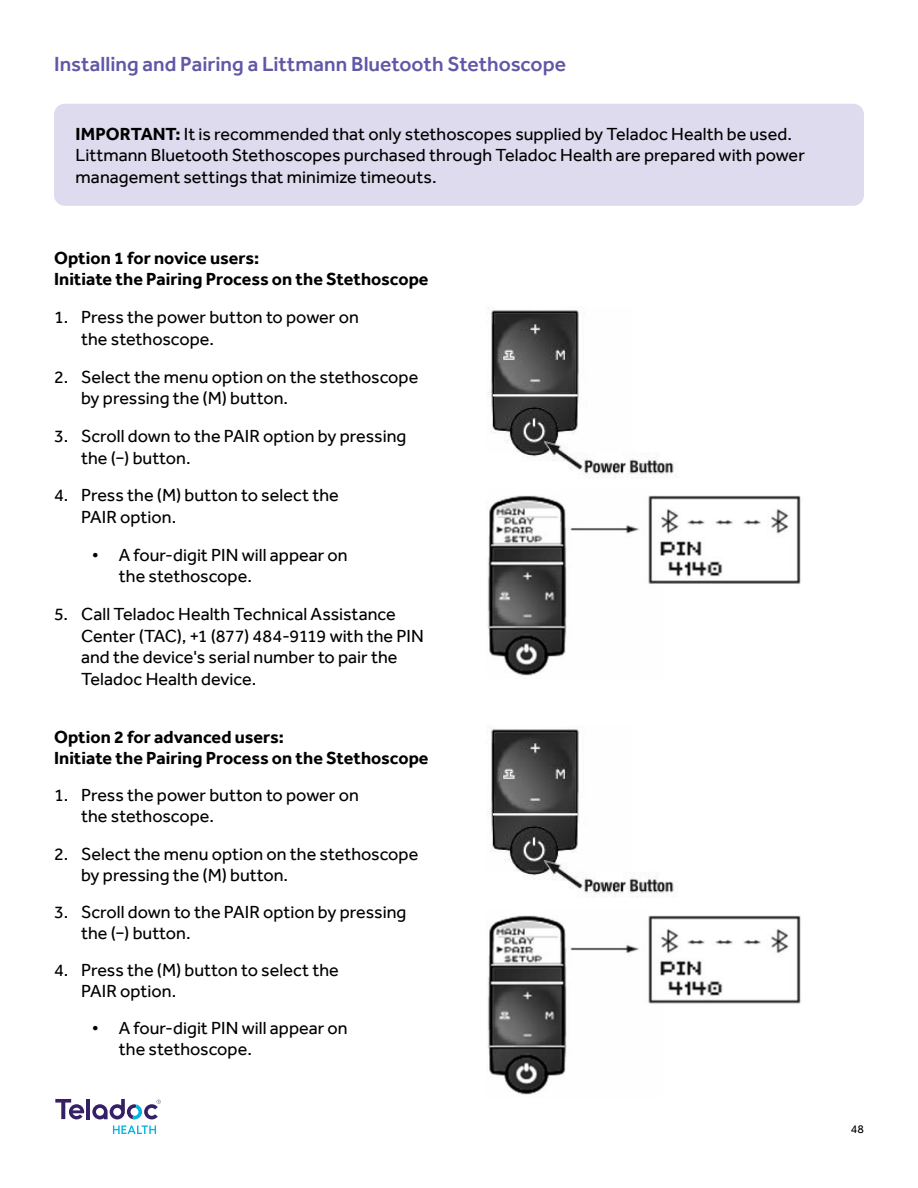
<style>
.page{position:relative;width:918px;height:1188px;background:#fff}
.page>*{position:absolute;margin:0;border:0;box-sizing:border-box;transform-origin:0 0}
.t1{font:500 21px "Effra";color:#6057a6}
.t2{font:18px/21.6px "Effra";color:#000}
.t3{font:700 18px/21.6px "Effra";color:#000}
.t4{font:12px "Effra";color:#000}
.s1{font-weight:700}
</style>
<div class="page">
<svg style="left:113px;top:1125px;width:43px;height:9px"></svg>
<hr style="left:86px;top:1099px;width:4px;height:20px;background:#351f65">
<svg style="left:55px;top:1099px;width:29px;height:20px"></svg>
<svg style="left:92px;top:1099px;width:69px;height:20px"></svg>
<div style="left:54px;top:104px;width:810px;height:102px;background:#dedbee;border-radius:11px"></div>
<img style="left:486px;top:306px;width:188px;height:172px">
<img style="left:487px;top:495px;width:314px;height:181px">
<img style="left:488px;top:726px;width:186px;height:172px">
<img style="left:487px;top:915px;width:314px;height:180px">
<p class="t1" style="left:54px;top:51px;width:514px">Installing and Pairing a Littmann Bluetooth Stethoscope</p>
<p class="t2" style="left:76px;top:123px;width:731px"><span class="s1">IMPORTANT:</span> It is recommended that only stethoscopes supplied by Teladoc Health be used.<br>Littmann Bluetooth Stethoscopes purchased through Teladoc Health are prepared with power management settings that minimize timeouts.</p>
<p class="t3" style="left:54px;top:247px;width:376px">Option 1 for novice users:<br>Initiate the Pairing Process on the Stethoscope</p>
<p class="t2" style="left:81px;top:306px;width:279px;text-indent:-27px">1. Press the power button to power on the stethoscope.</p>
<p class="t2" style="left:81px;top:366px;width:339px;text-indent:-27px">2. Select the menu option on the stethoscope by pressing the (M) button.</p>
<p class="t2" style="left:81px;top:425px;width:327px;text-indent:-27px">3. Scroll down to the PAIR option by pressing the (−) button.</p>
<p class="t2" style="left:81px;top:484px;width:259px;text-indent:-27px">4. Press the (M) button to select the<br>PAIR option.</p>
<p class="t2" style="left:119px;top:544px;width:230px;text-indent:-27px">• A four-digit PIN will appear on the stethoscope.</p>
<p class="t2" style="left:81px;top:603px;width:344px;text-indent:-27px">5. Call Teladoc Health Technical Assistance Center (TAC), +1 (877) 484-9119 with the PIN and the device's serial number to pair the Teladoc Health device.</p>
<p class="t3" style="left:54px;top:726px;width:376px;line-height:21px">Option 2 for advanced users:<br>Initiate the Pairing Process on the Stethoscope</p>
<p class="t2" style="left:81px;top:785px;width:279px;line-height:21px;text-indent:-27px">1. Press the power button to power on the stethoscope.</p>
<p class="t2" style="left:81px;top:843px;width:339px;line-height:21px;text-indent:-27px">2. Select the menu option on the stethoscope by pressing the (M) button.</p>
<p class="t2" style="left:81px;top:901px;width:327px;line-height:21px;text-indent:-27px">3. Scroll down to the PAIR option by pressing the (−) button.</p>
<p class="t2" style="left:81px;top:959px;width:259px;line-height:21px;text-indent:-27px">4. Press the (M) button to select the<br>PAIR option.</p>
<p class="t2" style="left:119px;top:1018px;width:230px;line-height:21px;text-indent:-27px">• A four-digit PIN will appear on the stethoscope.</p>
<p class="t4" style="left:851px;top:1122px;width:15px">48</p>
</div>
